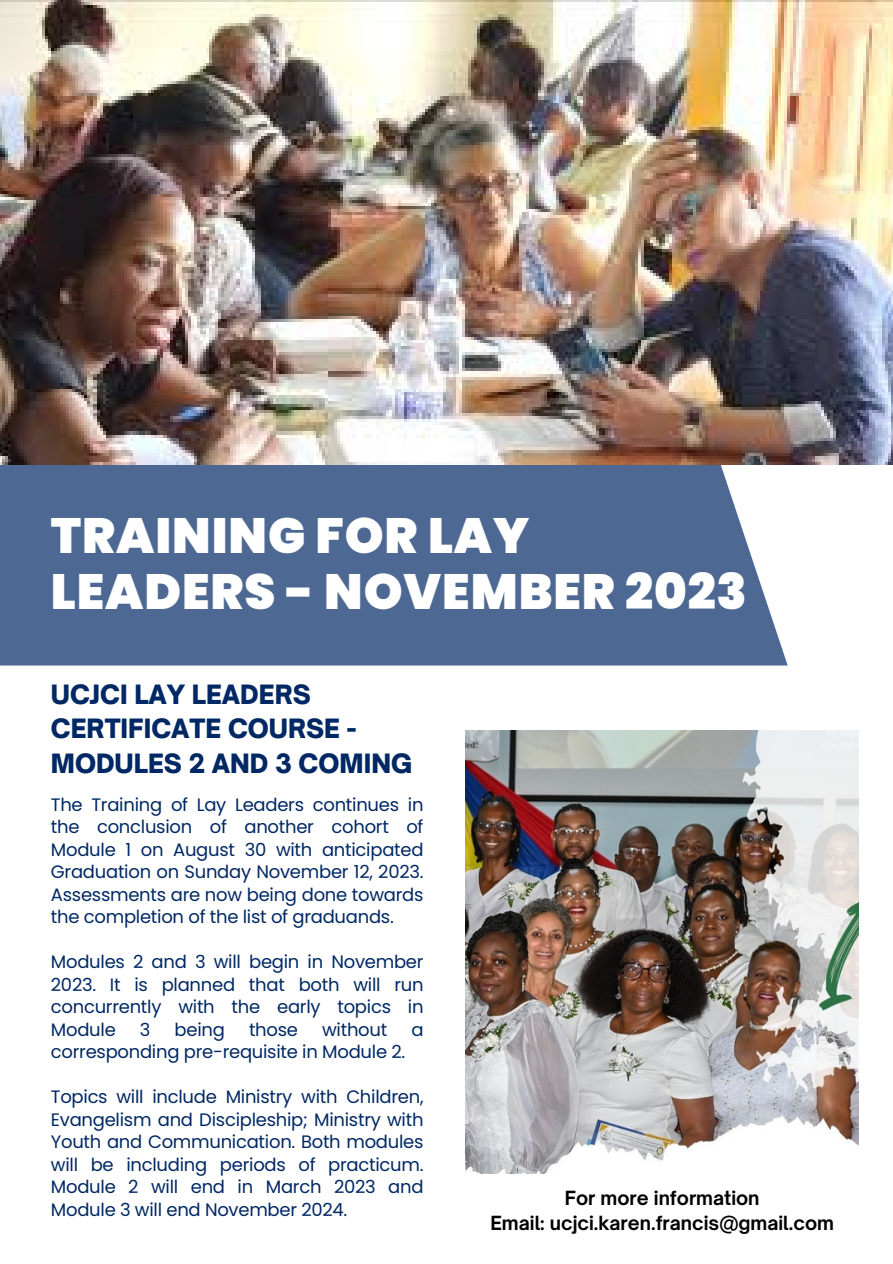
<style>
.page{position:relative;width:893px;height:1264px;background:#fff}
.page>*{position:absolute;margin:0;border:0;box-sizing:border-box;transform-origin:0 0}
.t1{font:900 49.5px/56.2px "Poppins";letter-spacing:.02em;color:#fff}
.t2{font:900 25.5px/34.8px "Open Sauce One";color:#002864}
.t3{font:700 18.6px "Open Sauce One";color:#000}
.t4{font:18px/22.5px "Poppins";letter-spacing:-.015em;color:#002864;text-align:justify}
</style>
<div class="page">
<img style="left:0;top:0;width:892px;height:464px">
<div style="left:0;top:465px;width:787px;height:200px;background:#4d6892"></div>
<img style="left:466px;top:730px;width:392px;height:443px">
<p class="t1" style="left:51px;top:507px;width:697px">TRAINING FOR LAY<br>LEADERS - NOVEMBER 2023</p>
<p class="t2" style="left:51px;top:676px;width:363px">UCJCI LAY LEADERS<br>CERTIFICATE COURSE -<br>MODULES 2 AND 3 COMING</p>
<p class="t4" style="left:51px;top:793px;width:374px">The Training of Lay Leaders continues in the conclusion of another cohort of Module 1 on August 30 with anticipated Graduation on Sunday November 12, 2023.<br>Assessments are now being done towards the completion of the list of graduands.</p>
<p class="t4" style="left:51px;top:950px;width:374px">Modules 2 and 3 will begin in November 2023. It is planned that both will run concurrently with the early topics in Module</p>
<p class="t4" style="left:140px;top:1018px;width:12px">3</p>
<p class="t4" style="left:174px;top:1018px;width:52px">being</p>
<p class="t4" style="left:249px;top:1018px;width:51px">those</p>
<p class="t4" style="left:322px;top:1018px;width:67px">without</p>
<p class="t4" style="left:411px;top:1018px;width:14px">a</p>
<p class="t4" style="left:51px;top:1040px;width:356px">corresponding pre-requisite in Module 2.</p>
<p class="t4" style="left:51px;top:1085px;width:374px">Topics will include Ministry with Children, Evangelism and Discipleship; Ministry with Youth and Communication. Both modules will be including periods of practicum.<br>Module 2 will end in March 2023 and Module 3 will end November 2024.</p>
<p class="t3" style="left:565px;top:1186px;width:196px">For more information</p>
<p class="t3" style="left:490px;top:1210px;width:345px">Email: ucjci.karen.francis@gmail.com</p>
</div>
